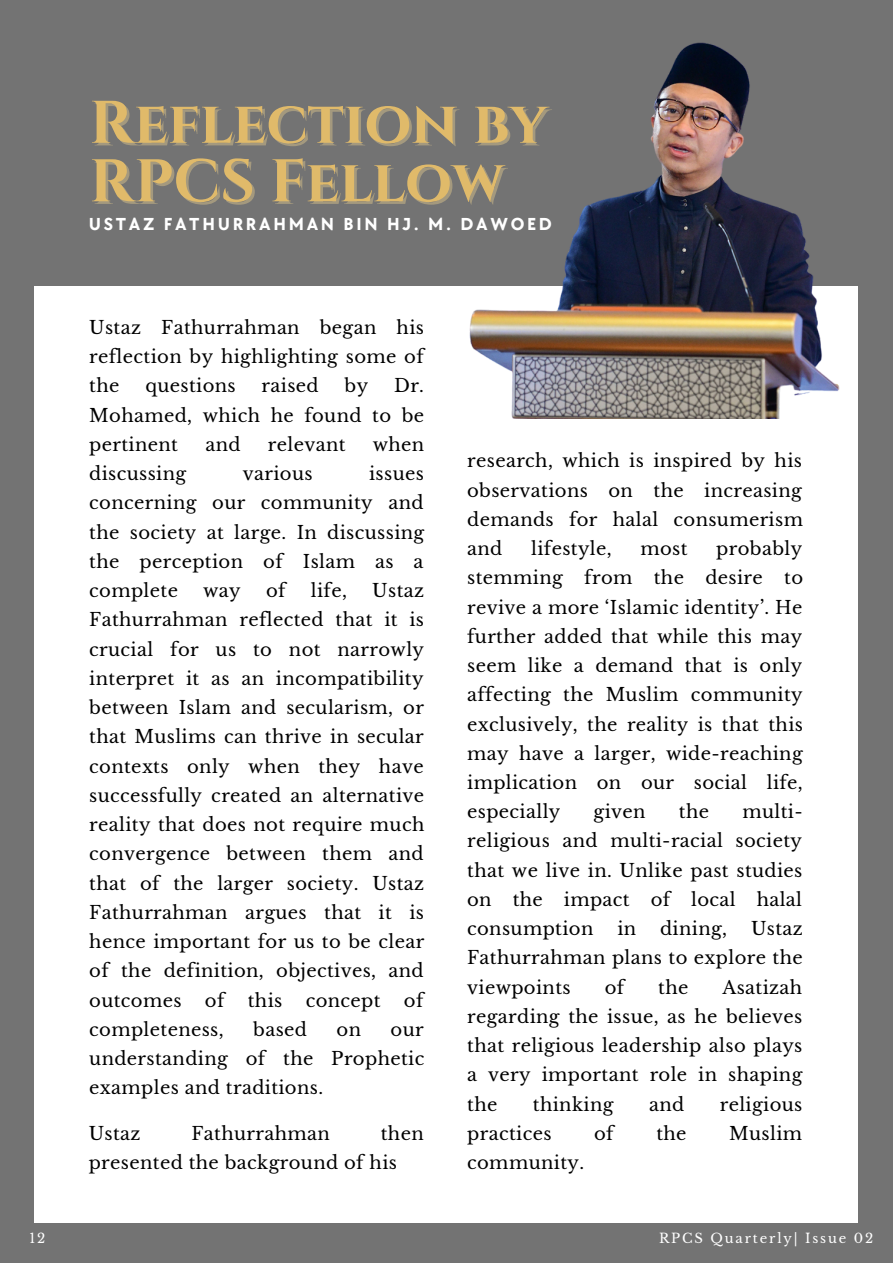
<style>
.page{position:relative;width:893px;height:1264px;background:#fff}
.page>*{position:absolute;margin:0;border:0;box-sizing:border-box;transform-origin:0 0}
.t1{font:700 60px/58.5px "Cinzel";color:#e0ba6a}
.t2{font:18px/29.2px "Libre Baskerville";letter-spacing:.02em;color:#000;text-align:justify}
.t3{font:700 18px "TT Chocolates";letter-spacing:.15em;color:#fff}
.t4{font:13.2px "Libre Baskerville";letter-spacing:.14em;color:#fff}
</style>
<div class="page">
<div style="left:0;top:0;width:892px;height:1262px;background:#737373"></div>
<div style="left:34px;top:286px;width:823px;height:936px;background:#fff"></div>
<img style="left:469px;top:42px;width:389px;height:376px">
<h1 class="t1" style="left:89px;top:96px;width:459px">Reflection by<br>RPCS Fellow</h1>
<p class="t3" style="left:89px;top:214px;width:464px">USTAZ FATHURRAHMAN BIN HJ. M. DAWOED</p>
<p class="t2" style="left:89px;top:313px;width:336px">Ustaz Fathurrahman began his reflection by highlighting some of the</p>
<p class="t2" style="left:145px;top:371px;width:92px">questions</p>
<p class="t2" style="left:261px;top:371px;width:59px">raised</p>
<p class="t2" style="left:344px;top:371px;width:25px">by</p>
<p class="t2" style="left:89px;top:371px;width:336px;text-indent:305px">Dr.<br>Mohamed, which he found to be pertinent</p>
<p class="t2" style="left:205px;top:430px;width:37px">and</p>
<p class="t2" style="left:268px;top:430px;width:79px">relevant</p>
<p class="t2" style="left:373px;top:430px;width:53px">when</p>
<p class="t2" style="left:89px;top:459px;width:98px">discussing</p>
<p class="t2" style="left:243px;top:459px;width:71px">various</p>
<p class="t2" style="left:89px;top:459px;width:336px;text-indent:280px">issues concerning our community and the society at large. In discussing the perception of Islam as a complete</p>
<p class="t2" style="left:203px;top:576px;width:39px">way</p>
<p class="t2" style="left:266px;top:576px;width:21px">of</p>
<p class="t2" style="left:311px;top:576px;width:38px">life,</p>
<p class="t2" style="left:89px;top:576px;width:336px;text-indent:283px">Ustaz Fathurrahman reflected that it is crucial for us to not narrowly interpret it as an incompatibility between Islam and secularism, or that Muslims can thrive in secular contexts only when they have successfully created an alternative reality that does not require much convergence between them and that of the larger society. Ustaz Fathurrahman argues that it is hence important for us to be clear of the definition, objectives, and outcomes</p>
<p class="t2" style="left:205px;top:985px;width:21px">of</p>
<p class="t2" style="left:248px;top:985px;width:36px">this</p>
<p class="t2" style="left:306px;top:985px;width:76px">concept</p>
<p class="t2" style="left:404px;top:985px;width:21px">of</p>
<p class="t2" style="left:89px;top:1014px;width:136px">completeness,</p>
<p class="t2" style="left:253px;top:1014px;width:55px">based</p>
<p class="t2" style="left:336px;top:1014px;width:26px">on</p>
<p class="t2" style="left:89px;top:1014px;width:336px;text-indent:301px">our understanding of the Prophetic examples and traditions.</p>
<p class="t2" style="left:89px;top:1118px;width:336px;text-indent:292px">then presented the background of his</p>
<p class="t2" style="left:89px;top:1118px;width:53px">Ustaz</p>
<p class="t2" style="left:191px;top:1118px;width:140px">Fathurrahman</p>
<p class="t2" style="left:467px;top:446px;width:337px">research, which is inspired by his observations on the increasing demands for halal consumerism and</p>
<p class="t2" style="left:467px;top:534px;width:337px;text-indent:249px">probably stemming from the desire to revive a more ‘Islamic identity’. He further added that while this may seem like a demand that is only affecting the Muslim community exclusively, the reality is that this may have a larger, wide-reaching implication on our social life, especially</p>
<p class="t2" style="left:531px;top:534px;width:82px">lifestyle,</p>
<p class="t2" style="left:640px;top:534px;width:49px">most</p>
<p class="t2" style="left:467px;top:797px;width:337px;text-indent:275px">multi&shy;religious and multi-racial society that we live in. Unlike past studies on the impact of local halal consumption</p>
<p class="t2" style="left:593px;top:797px;width:54px">given</p>
<p class="t2" style="left:679px;top:797px;width:32px">the</p>
<p class="t2" style="left:617px;top:914px;width:20px">in</p>
<p class="t2" style="left:660px;top:914px;width:69px">dining,</p>
<p class="t2" style="left:467px;top:914px;width:337px;text-indent:284px">Ustaz Fathurrahman plans to explore the viewpoints</p>
<p class="t2" style="left:467px;top:972px;width:337px;text-indent:255px">Asatizah regarding the issue, as he believes that religious leadership also plays a very important role in shaping the</p>
<p class="t2" style="left:604px;top:972px;width:21px">of</p>
<p class="t2" style="left:658px;top:972px;width:32px">the</p>
<p class="t2" style="left:533px;top:1089px;width:82px">thinking</p>
<p class="t2" style="left:649px;top:1089px;width:37px">and</p>
<p class="t2" style="left:719px;top:1089px;width:84px">religious</p>
<p class="t2" style="left:467px;top:1118px;width:86px">practices</p>
<p class="t2" style="left:594px;top:1118px;width:21px">of</p>
<p class="t2" style="left:656px;top:1118px;width:32px">the</p>
<p class="t2" style="left:729px;top:1118px;width:74px">Muslim</p>
<p class="t2" style="left:467px;top:1148px;width:118px">community.</p>
<p class="t4" style="left:29px;top:1230px;width:17px">12</p>
<p class="t4" style="left:659px;top:1230px;width:216px">RPCS Quarterly| Issue 02</p>
</div>
